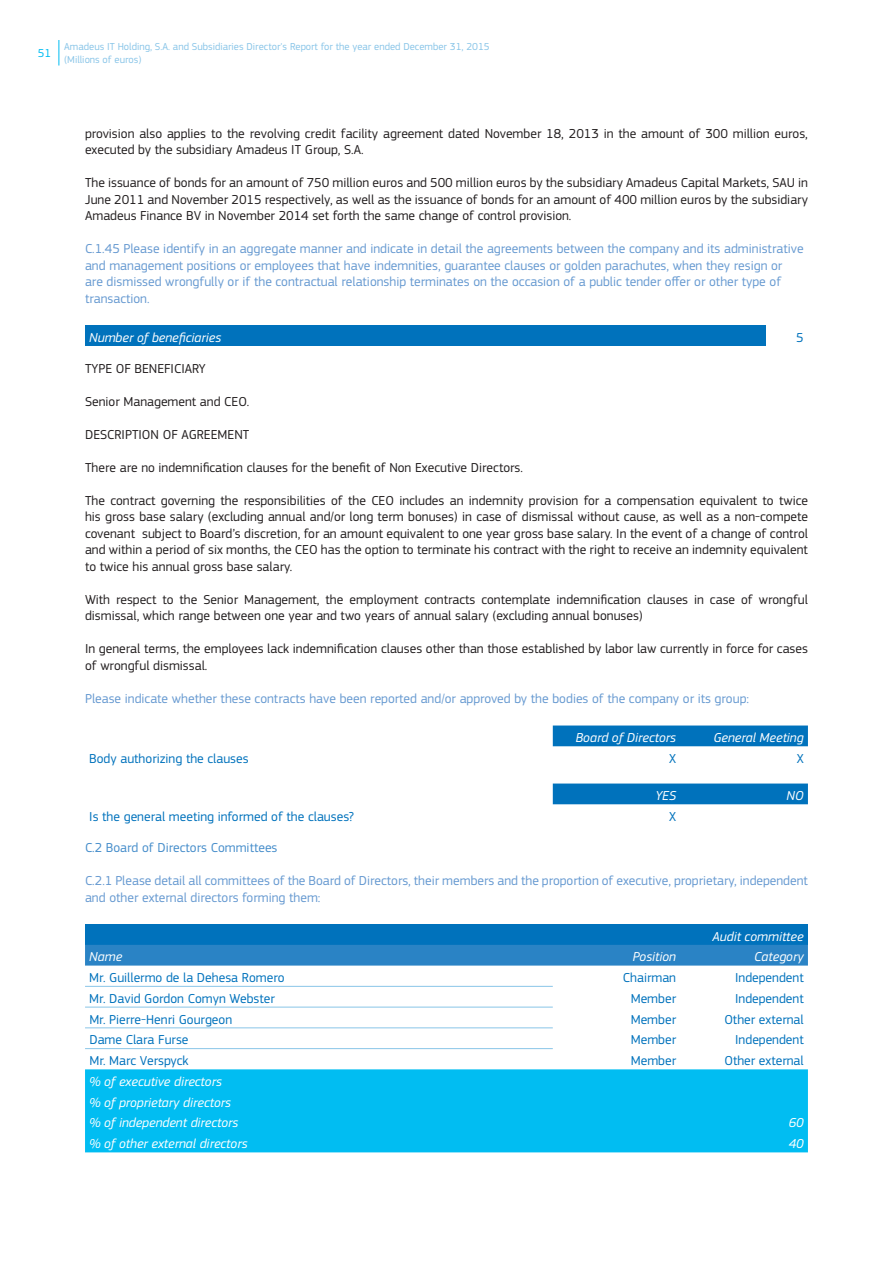
<style>
.page{position:relative;width:893px;height:1263px;background:#fff}
.page>*{position:absolute;margin:0;border:0;box-sizing:border-box;transform-origin:0 0}
.t1{font:13.5px/16.5px "Amadeus";color:#231f20}
.t2{font:13.5px/16.5px "Amadeus";color:#679ad1}
.t3{font:13.5px "Amadeus";color:#0072bc}
.t4{font:italic 13.5px/20.7px "Amadeus";color:#fff}
.t5{font:13.5px "Amadeus";color:#478ecb}
.t6{font:12px "Amadeus";color:#01bdf2}
.t7{font:10.5px/12.6px "Amadeus";color:#89c5e8}
</style>
<div class="page">
<svg style="left:59px;top:40px;width:1px;height:26px"></svg>
<div style="left:85px;top:325px;width:680px;height:21px;background:#0072bc"></div>
<div style="left:553px;top:725px;width:255px;height:21px;background:#0072bc"></div>
<div style="left:553px;top:783px;width:255px;height:21px;background:#0072bc"></div>
<div style="left:85px;top:924px;width:723px;height:21px;background:#0072bc"></div>
<div style="left:85px;top:945px;width:723px;height:20px;background:#2a83c5"></div>
<div style="left:85px;top:1069px;width:723px;height:83px;background:#01bdf2"></div>
<hr style="left:85px;top:986px;width:468px;height:1px;background:#89c5e8">
<hr style="left:85px;top:1007px;width:468px;height:1px;background:#89c5e8">
<hr style="left:85px;top:1027px;width:468px;height:1px;background:#89c5e8">
<hr style="left:85px;top:1048px;width:468px;height:1px;background:#89c5e8">
<p class="t6" style="left:38px;top:46px;width:15px">51</p>
<p class="t7" style="left:64px;top:41px;width:427px">Amadeus IT Holding, S.A. and Subsidiaries Director's Report for the year ended December 31, 2015 (Millions of euros)</p>
<p class="t1" style="left:85px;top:125px;width:724px">provision also applies to the revolving credit facility agreement dated November 18, 2013 in the amount of 300 million euros, executed by the subsidiary Amadeus IT Group, S.A.</p>
<p class="t1" style="left:85px;top:175px;width:724px;text-align:justify">The issuance of bonds for an amount of 750 million euros and 500 million euros by the subsidiary Amadeus Capital Markets, SAU in June 2011 and November 2015 respectively, as well as the issuance of bonds for an amount of 400 million euros by the subsidiary Amadeus Finance BV in November 2014 set forth the same change of control provision.</p>
<p class="t2" style="left:85px;top:241px;width:720px">C.1.45 Please identify in an aggregate manner and indicate in detail the agreements between the company and its administrative and management positions or employees that have indemnities, guarantee clauses or golden parachutes, when they resign or are dismissed wrongfully or if the contractual relationship terminates on the occasion of a public tender offer or other type of transaction.</p>
<p class="t4" style="left:89px;top:327px;width:134px">Number of beneficiaries</p>
<p class="t3" style="left:796px;top:329px;width:9px">5</p>
<p class="t1" style="left:85px;top:360px;width:122px">TYPE OF BENEFICIARY</p>
<p class="t1" style="left:85px;top:393px;width:166px">Senior Management and CEO.</p>
<p class="t1" style="left:85px;top:426px;width:166px">DESCRIPTION OF AGREEMENT</p>
<p class="t1" style="left:85px;top:459px;width:439px">There are no indemnification clauses for the benefit of Non Executive Directors.</p>
<p class="t1" style="left:85px;top:492px;width:724px;text-align:justify">The contract governing the responsibilities of the CEO includes an indemnity provision for a compensation equivalent to twice his gross base salary (excluding annual and/or long term bonuses) in case of dismissal without cause, as well as a non-compete covenant subject to Board’s discretion, for an amount equivalent to one year gross base salary. In the event of a change of control and within a period of six months, the CEO has the option to terminate his contract with the right to receive an indemnity equivalent to twice his annual gross base salary.</p>
<p class="t1" style="left:85px;top:591px;width:724px">With respect to the Senior Management, the employment contracts contemplate indemnification clauses in case of wrongful dismissal, which range between one year and two years of annual salary (excluding annual bonuses)</p>
<p class="t1" style="left:85px;top:641px;width:724px">In general terms, the employees lack indemnification clauses other than those established by labor law currently in force for cases of wrongful dismissal.</p>
<p class="t2" style="left:85px;top:690px;width:665px">Please indicate whether these contracts have been reported and/or approved by the bodies of the company or its group:</p>
<p class="t4" style="left:576px;top:727px;width:102px">Board of Directors</p>
<p class="t4" style="left:713px;top:727px;width:92px">General Meeting</p>
<p class="t3" style="left:89px;top:750px;width:161px">Body authorizing the clauses</p>
<p class="t3" style="left:669px;top:750px;width:9px">X</p>
<p class="t3" style="left:797px;top:750px;width:9px">X</p>
<p class="t4" style="left:655px;top:785px;width:22px">YES</p>
<p class="t4" style="left:786px;top:785px;width:19px">NO</p>
<p class="t3" style="left:89px;top:808px;width:266px">Is the general meeting informed of the clauses?</p>
<p class="t3" style="left:669px;top:808px;width:9px">X</p>
<p class="t5" style="left:85px;top:840px;width:194px">C.2 Board of Directors Committees</p>
<p class="t2" style="left:85px;top:872px;width:724px">C.2.1 Please detail all committees of the Board of Directors, their members and the proportion of executive, proprietary, independent and other external directors forming them:</p>
<p class="t4" style="left:712px;top:926px;width:93px">Audit committee</p>
<p class="t4" style="left:89px;top:946px;width:34px">Name</p>
<p class="t4" style="left:633px;top:946px;width:45px">Position</p>
<p class="t4" style="left:754px;top:946px;width:51px">Category</p>
<p class="t3" style="left:89px;top:970px;width:197px">Mr. Guillermo de la Dehesa Romero</p>
<p class="t3" style="left:623px;top:970px;width:55px">Chairman</p>
<p class="t3" style="left:735px;top:970px;width:70px">Independent</p>
<p class="t3" style="left:89px;top:990px;width:187px">Mr. David Gordon Comyn Webster</p>
<p class="t3" style="left:631px;top:990px;width:47px">Member</p>
<p class="t3" style="left:735px;top:990px;width:70px">Independent</p>
<p class="t3" style="left:89px;top:1011px;width:144px">Mr. Pierre-Henri Gourgeon</p>
<p class="t3" style="left:631px;top:1011px;width:47px">Member</p>
<p class="t3" style="left:724px;top:1011px;width:81px">Other external</p>
<p class="t3" style="left:89px;top:1032px;width:101px">Dame Clara Furse</p>
<p class="t3" style="left:631px;top:1032px;width:47px">Member</p>
<p class="t3" style="left:735px;top:1032px;width:70px">Independent</p>
<p class="t3" style="left:89px;top:1053px;width:101px">Mr. Marc Verspyck</p>
<p class="t3" style="left:631px;top:1053px;width:47px">Member</p>
<p class="t3" style="left:724px;top:1053px;width:81px">Other external</p>
<p class="t4" style="left:89px;top:1071px;width:151px">% of executive directors<br>% of proprietary directors % of independent directors</p>
<p class="t4" style="left:789px;top:1112px;width:17px">60</p>
<p class="t4" style="left:89px;top:1133px;width:160px">% of other external directors</p>
<p class="t4" style="left:789px;top:1133px;width:17px">40</p>
</div>
